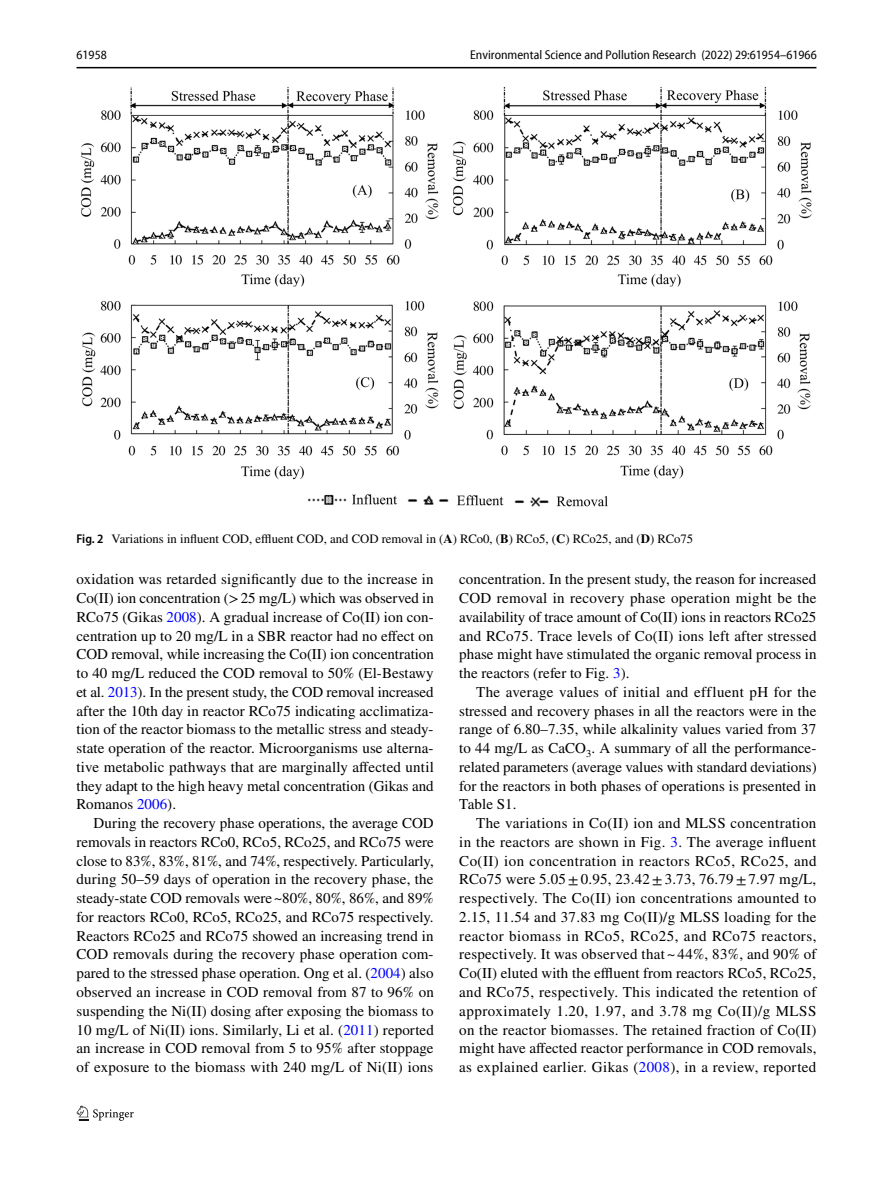
<style>
.page{position:relative;width:893px;height:1187px;background:#fff}
.page>*{position:absolute;margin:0;border:0;box-sizing:border-box;transform-origin:0 0}
.t1{font:15px/18.8px "STIX";letter-spacing:.005em;color:#000;text-align:justify}
.t2{font:12.75px "STIX";color:#000}
.t3{font:semi-condensed 12.75px "Myriad Pro Unic";color:#000}
.s1{font-family:"Myriad Pro";font-weight:600;font-stretch:semi-condensed}
.s2{font-weight:700}
.s3{color:#00f}
</style>
<div class="page">
<hr style="left:77px;top:67px;width:739px;height:1px;background:#000">
<img style="left:81px;top:87px;width:731px;height:420px">
<svg style="left:77px;top:1105px;width:57px;height:15px"></svg>
<p class="t3" style="left:77px;top:50px;width:32px">61958</p>
<p class="t3" style="left:470px;top:50px;width:348px">Environmental Science and Pollution Research (2022) 29:61954–61966</p>
<p class="t2" style="left:77px;top:529px;width:618px"><span class="s1">Fig. 2</span> Variations in influent COD, effluent COD, and COD removal in (<span class="s2">A</span>) RCo0, (<span class="s2">B</span>) RCo5, (<span class="s2">C</span>) RCo25, and (<span class="s2">D</span>) RCo75</p>
<p class="t1" style="left:77px;top:571px;width:359px">oxidation was retarded significantly due to the increase in Co(II) ion concentration (&gt;25 mg/L) which was observed in RCo75 (Gikas <span class="s3">2008</span>). A gradual increase of Co(II) ion con&shy;centration up to 20 mg/L in a SBR reactor had no effect on COD removal, while increasing the Co(II) ion concentration to 40 mg/L reduced the COD removal to 50% (El-Bestawy et al. <span class="s3">2013</span>). In the present study, the COD removal increased after the 10th day in reactor RCo75 indicating acclimatiza&shy;tion of the reactor biomass to the metallic stress and steady&shy;state operation of the reactor. Microorganisms use alterna&shy;tive metabolic pathways that are marginally affected until they adapt to the high heavy metal concentration (Gikas and Romanos <span class="s3">2006</span>).</p>
<p class="t1" style="left:77px;top:814px;width:359px;text-indent:17px">During the recovery phase operations, the average COD removals in reactors RCo0, RCo5, RCo25, and RCo75 were close to 83%, 83%, 81%, and 74%, respectively. Particularly, during 50–59 days of operation in the recovery phase, the steady-state COD removals were~80%, 80%, 86%, and 89% for reactors RCo0, RCo5, RCo25, and RCo75 respectively.<br>Reactors RCo25 and RCo75 showed an increasing trend in COD removals during the recovery phase operation com&shy;pared to the stressed phase operation. Ong et al. (<span class="s3">2004</span>) also observed an increase in COD removal from 87 to 96% on suspending the Ni(II) dosing after exposing the biomass to 10 mg/L of Ni(II) ions. Similarly, Li et al. (<span class="s3">2011</span>) reported an increase in COD removal from 5 to 95% after stoppage of exposure to the biomass with 240 mg/L of Ni(II) ions</p>
<p class="t1" style="left:459px;top:571px;width:359px">concentration. In the present study, the reason for increased COD removal in recovery phase operation might be the availability of trace amount of Co(II) ions in reactors RCo25 and RCo75. Trace levels of Co(II) ions left after stressed phase might have stimulated the organic removal process in the reactors (refer to Fig. <span class="s3">3</span>).</p>
<p class="t1" style="left:459px;top:683px;width:359px;text-indent:17px">The average values of initial and effluent pH for the stressed and recovery phases in all the reactors were in the range of 6.80–7.35, while alkalinity values varied from 37 to 44 mg/L as CaCO<sub>3</sub>. A summary of all the performance&shy;related parameters (average values with standard deviations) for the reactors in both phases of operations is presented in Table S1.</p>
<p class="t1" style="left:459px;top:814px;width:359px;text-indent:17px">The variations in Co(II) ion and MLSS concentration in the reactors are shown in Fig. <span class="s3">3</span>. The average influent Co(II) ion concentration in reactors RCo5, RCo25, and RCo75 were 5.05±0.95, 23.42±3.73, 76.79±7.97 mg/L, respectively. The Co(II) ion concentrations amounted to 2.15, 11.54 and 37.83 mg Co(II)/g MLSS loading for the reactor biomass in RCo5, RCo25, and RCo75 reactors, respectively. It was observed that ~ 44%, 83%, and 90% of Co(II) eluted with the effluent from reactors RCo5, RCo25, and RCo75, respectively. This indicated the retention of approximately 1.20, 1.97, and 3.78 mg Co(II)/g MLSS on the reactor biomasses. The retained fraction of Co(II) might have affected reactor performance in COD removals, as explained earlier. Gikas (<span class="s3">2008</span>), in a review, reported</p>
</div>
